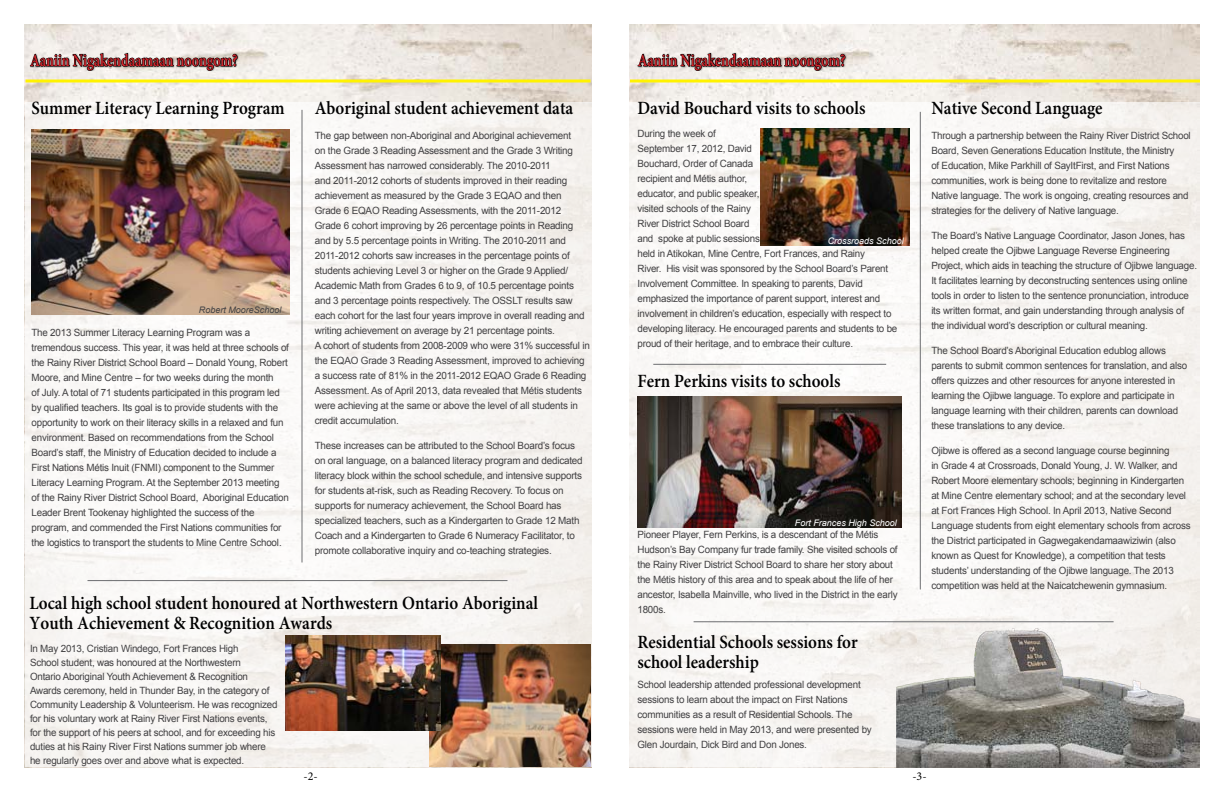
<style>
.page{position:relative;width:1224px;height:792px;background:#fff}
.page>*{position:absolute;margin:0;border:0;box-sizing:border-box;transform-origin:0 0}
.t1{font:600 18.7px/20.4px "Minion Pro";color:#000;scale:.91 1}
.t2{font:600 17.5px "Minion Pro";color:#d2232a;scale:.8 1}
.t3{font:12px "Minion Pro";color:#000}
.t4{font:10px/15px "Arial";letter-spacing:-.02em;color:#414042}
.t5{font:italic 9px "Arial";color:#fff}
.t6{font:italic 9px "Arial";color:#414042}
</style>
<div class="page">
<img style="left:630px;top:24px;width:570px;height:744px">
<img style="left:24px;top:24px;width:568px;height:744px">
<hr style="left:26px;top:80px;width:564px;height:2px;background:#fff200">
<hr style="left:630px;top:80px;width:570px;height:2px;background:#fff200">
<div style="left:637px;top:52px;width:210px;height:19px;background:#000;opacity:.75"></div>
<svg style="left:638px;top:53px;width:207px;height:18px;background:#8b8885"></svg>
<div style="left:29px;top:52px;width:210px;height:19px;background:#000;opacity:.75"></div>
<svg style="left:30px;top:53px;width:208px;height:18px;background:#8b8885"></svg>
<div style="left:26px;top:102px;width:572px;height:664px;background:#f9f7f5"></div>
<div style="left:618px;top:102px;width:586px;height:664px;background:#f9f7f5"></div>
<img style="left:32px;top:130px;width:258px;height:184px">
<img style="left:429px;top:645px;width:161px;height:121px">
<img style="left:285px;top:635px;width:155px;height:96px">
<img style="left:761px;top:129px;width:148px;height:117px">
<img style="left:637px;top:396px;width:265px;height:132px">
<img style="left:896px;top:628px;width:304px;height:140px">
<hr style="left:88px;top:580px;width:420px;height:1px;background:#6d6e71">
<hr style="left:694px;top:622px;width:420px;height:1px;background:#6d6e71">
<hr style="left:302px;top:110px;width:1px;height:452px;background:#6d6e71">
<hr style="left:920px;top:112px;width:1px;height:477px;background:#6d6e71">
<hr style="left:653px;top:364px;width:233px;height:1px;background:#6d6e71">
<h2 class="t2" style="left:30px;top:48px;width:261px">Aaniin Nigakendaamaan noongom?</h2>
<h2 class="t2" style="left:638px;top:48px;width:261px">Aaniin Nigakendaamaan noongom?</h2>
<h1 class="t1" style="left:315px;top:98px;width:286px">Aboriginal student achievement data</h1>
<p class="t4" style="left:315px;top:128px;width:277px">The gap between non-Aboriginal and Aboriginal achievement<br>on the Grade 3 Reading Assessment and the Grade 3 Writing Assessment has narrowed considerably. The 2010-2011<br>and 2011-2012 cohorts of students improved in their reading achievement as measured by the Grade 3 EQAO and then Grade 6 EQAO Reading Assessments, with the 2011-2012<br>Grade 6 cohort improving by 26 percentage points in Reading and by 5.5 percentage points in Writing. The 2010-2011 and 2011-2012 cohorts saw increases in the percentage points of students achieving Level 3 or higher on the Grade 9 Applied/ Academic Math from Grades 6 to 9, of 10.5 percentage points and 3 percentage points respectively. The OSSLT results saw each cohort for the last four years improve in overall reading and writing achievement on average by 21 percentage points.<br>A cohort of students from 2008-2009 who were 31% successful in the EQAO Grade 3 Reading Assessment, improved to achieving a success rate of 81% in the 2011-2012 EQAO Grade 6 Reading Assessment. As of April 2013, data revealed that Métis students were achieving at the same or above the level of all students in credit accumulation.</p>
<p class="t4" style="left:315px;top:438px;width:270px">These increases can be attributed to the School Board’s focus on oral language, on a balanced literacy program and dedicated literacy block within the school schedule, and intensive supports for students at-risk, such as Reading Recovery. To focus on supports for numeracy achievement, the School Board has specialized teachers, such as a Kindergarten to Grade 12 Math Coach and a Kindergarten to Grade 6 Numeracy Facilitator, to promote collaborative inquiry and co-teaching strategies.</p>
<h1 class="t1" style="left:637px;top:98px;width:252px">David Bouchard visits to schools</h1>
<h1 class="t1" style="left:32px;top:98px;width:280px">Summer Literacy Learning Program</h1>
<p class="t4" style="left:637px;top:126px;width:124px">During the week of<br>September 17, 2012, David<br>Bouchard, Order of Canada recipient and Métis author, educator, and public speaker, visited schools of the Rainy<br>River District School Board and spoke at public sessions</p>
<p class="t5" style="left:828px;top:235px;width:78px">Crossroads School</p>
<p class="t4" style="left:637px;top:247px;width:261px">held in Atikokan, Mine Centre, Fort Frances, and Rainy<br>River. His visit was sponsored by the School Board’s Parent Involvement Committee. In speaking to parents, David emphasized the importance of parent support, interest and involvement in children’s education, especially with respect to developing literacy. He encouraged parents and students to be proud of their heritage, and to embrace their culture.</p>
<h1 class="t1" style="left:637px;top:371px;width:225px">Fern Perkins visits to schools</h1>
<p class="t6" style="left:199px;top:304px;width:84px">Robert MooreSchool</p>
<p class="t4" style="left:32px;top:325px;width:259px">The 2013 Summer Literacy Learning Program was a tremendous success. This year, it was held at three schools of the Rainy River District School Board – Donald Young, Robert Moore, and Mine Centre – for two weeks during the month<br>of July. A total of 71 students participated in this program led by qualified teachers. Its goal is to provide students with the opportunity to work on their literacy skills in a relaxed and fun environment. Based on recommendations from the School Board’s staff, the Ministry of Education decided to include a First Nations Métis Inuit (FNMI) component to the Summer Literacy Learning Program. At the September 2013 meeting of the Rainy River District School Board, Aboriginal Education Leader Brent Tookenay highlighted the success of the program, and commended the First Nations communities for the logistics to transport the students to Mine Centre School.</p>
<p class="t5" style="left:795px;top:517px;width:104px">Fort Frances High School</p>
<p class="t4" style="left:637px;top:527px;width:262px">Pioneer Player, Fern Perkins, is a descendant of the Métis Hudson’s Bay Company fur trade family. She visited schools of the Rainy River District School Board to share her story about the Métis history of this area and to speak about the life of her ancestor, Isabella Mainville, who lived in the District in the early 1800s.</p>
<h1 class="t1" style="left:637px;top:631px;width:243px">Residential Schools sessions for school leadership</h1>
<h1 class="t1" style="left:30px;top:593px;width:560px">Local high school student honoured at Northwestern Ontario Aboriginal<br>Youth Achievement &amp; Recognition Awards</h1>
<p class="t4" style="left:30px;top:642px;width:249px;line-height:14px">In May 2013, Cristian Windego, Fort Frances High<br>School student, was honoured at the Northwestern<br>Ontario Aboriginal Youth Achievement &amp; Recognition Awards ceremony, held in Thunder Bay, in the category of Community Leadership &amp; Volunteerism. He was recognized for his voluntary work at Rainy River First Nations events, for the support of his peers at school, and for exceeding his duties at his Rainy River First Nations summer job where he regularly goes over and above what is expected.</p>
<p class="t4" style="left:637px;top:677px;width:236px">School leadership attended professional development sessions to learn about the impact on First Nations communities as a result of Residential Schools. The sessions were held in May 2013, and were presented by Glen Jourdain, Dick Bird and Don Jones.</p>
<h1 class="t1" style="left:931px;top:98px;width:190px">Native Second Language</h1>
<p class="t4" style="left:931px;top:128px;width:261px">Through a partnership between the Rainy River District School Board, Seven Generations Education Institute, the Ministry<br>of Education, Mike Parkhill of SayItFirst, and First Nations communities, work is being done to revitalize and restore Native language. The work is ongoing, creating resources and strategies for the delivery of Native language.</p>
<p class="t4" style="left:931px;top:228px;width:267px">The Board’s Native Language Coordinator, Jason Jones, has helped create the Ojibwe Language Reverse Engineering Project, which aids in teaching the structure of Ojibwe language.<br>It facilitates learning by deconstructing sentences using online tools in order to listen to the sentence pronunciation, introduce its written format, and gain understanding through analysis of the individual word’s description or cultural meaning.</p>
<p class="t4" style="left:931px;top:343px;width:257px">The School Board’s Aboriginal Education edublog allows parents to submit common sentences for translation, and also offers quizzes and other resources for anyone interested in learning the Ojibwe language. To explore and participate in language learning with their children, parents can download these translations to any device.</p>
<p class="t4" style="left:931px;top:443px;width:261px">Ojibwe is offered as a second language course beginning<br>in Grade 4 at Crossroads, Donald Young, J. W. Walker, and Robert Moore elementary schools; beginning in Kindergarten at Mine Centre elementary school; and at the secondary level at Fort Frances High School. In April 2013, Native Second Language students from eight elementary schools from across the District participated in Gagwegakendamaawiziwin (also known as Quest for Knowledge), a competition that tests students’ understanding of the Ojibwe language. The 2013 competition was held at the Naicatchewenin gymnasium.</p>
<p class="t3" style="left:304px;top:768px;width:16px">-2-</p>
<p class="t3" style="left:912px;top:768px;width:16px">-3-</p>
</div>
